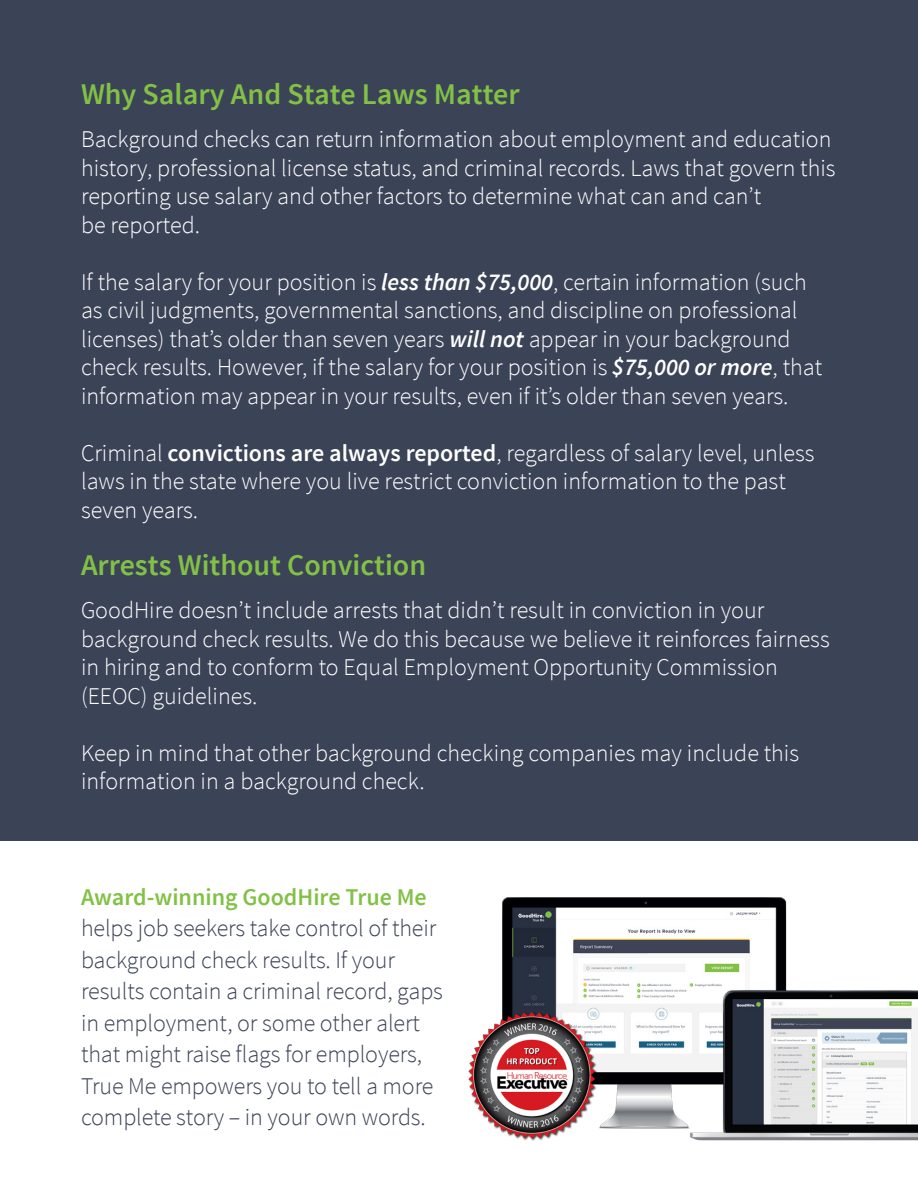
<style>
.page{position:relative;width:918px;height:1188px;background:#fff}
.page>*{position:absolute;margin:0;border:0;box-sizing:border-box;transform-origin:0 0}
.t1{font:600 30px "Source Sans Pro";color:#82c146}
.t2{font:300 24px/28.5px "Source Sans Pro";color:#fff}
.t3{font:300 24px/31.5px "Source Sans Pro";letter-spacing:-.005em;color:#3b4356}
.s1{font-weight:600;font-style:italic}
.s2{font-weight:600}
.s3{font-weight:600;color:#82c146}
</style>
<div class="page">
<div style="left:0;top:0;width:918px;height:859px;background:#3b4356"></div>
<div style="left:0;top:842px;width:918px;height:346px;background:#fff"></div>
<img style="left:502px;top:897px;width:416px;height:244px">
<img style="left:468px;top:1011px;width:130px;height:130px">
<p class="t1" style="left:81px;top:75px;width:440px">Why Salary And State Laws Matter</p>
<p class="t2" style="left:81px;top:125px;width:756px">Background checks can return information about employment and education history, professional license status, and criminal records. Laws that govern this reporting use salary and other factors to determine what can and can’t<br>be reported.</p>
<p class="t2" style="left:81px;top:267px;width:743px">If the salary for your position is <span class="s1">less than $75,000</span>, certain information (such as civil judgments, governmental sanctions, and discipline on professional licenses) that’s older than seven years <span class="s1">will not</span> appear in your background check results. However, if the salary for your position is <span class="s1">$75,000 or more</span>, that information may appear in your results, even if it’s older than seven years.</p>
<p class="t2" style="left:81px;top:438px;width:735px">Criminal <span class="s2">convictions are always reported</span>, regardless of salary level, unless laws in the state where you live restrict conviction information to the past seven years.</p>
<p class="t1" style="left:81px;top:546px;width:347px">Arrests Without Conviction</p>
<p class="t2" style="left:81px;top:596px;width:750px">GoodHire doesn’t include arrests that didn’t result in conviction in your background check results. We do this because we believe it reinforces fairness in hiring and to conform to Equal Employment Opportunity Commission (EEOC) guidelines.</p>
<p class="t2" style="left:81px;top:738px;width:720px">Keep in mind that other background checking companies may include this information in a background check.</p>
<p class="t3" style="left:81px;top:881px;width:363px"><span class="s3">Award-winning GoodHire True Me </span>helps job seekers take control of their background check results. If your results contain a criminal record, gaps in employment, or some other alert that might raise flags for employers, True Me empowers you to tell a more complete story – in your own words.</p>
</div>
